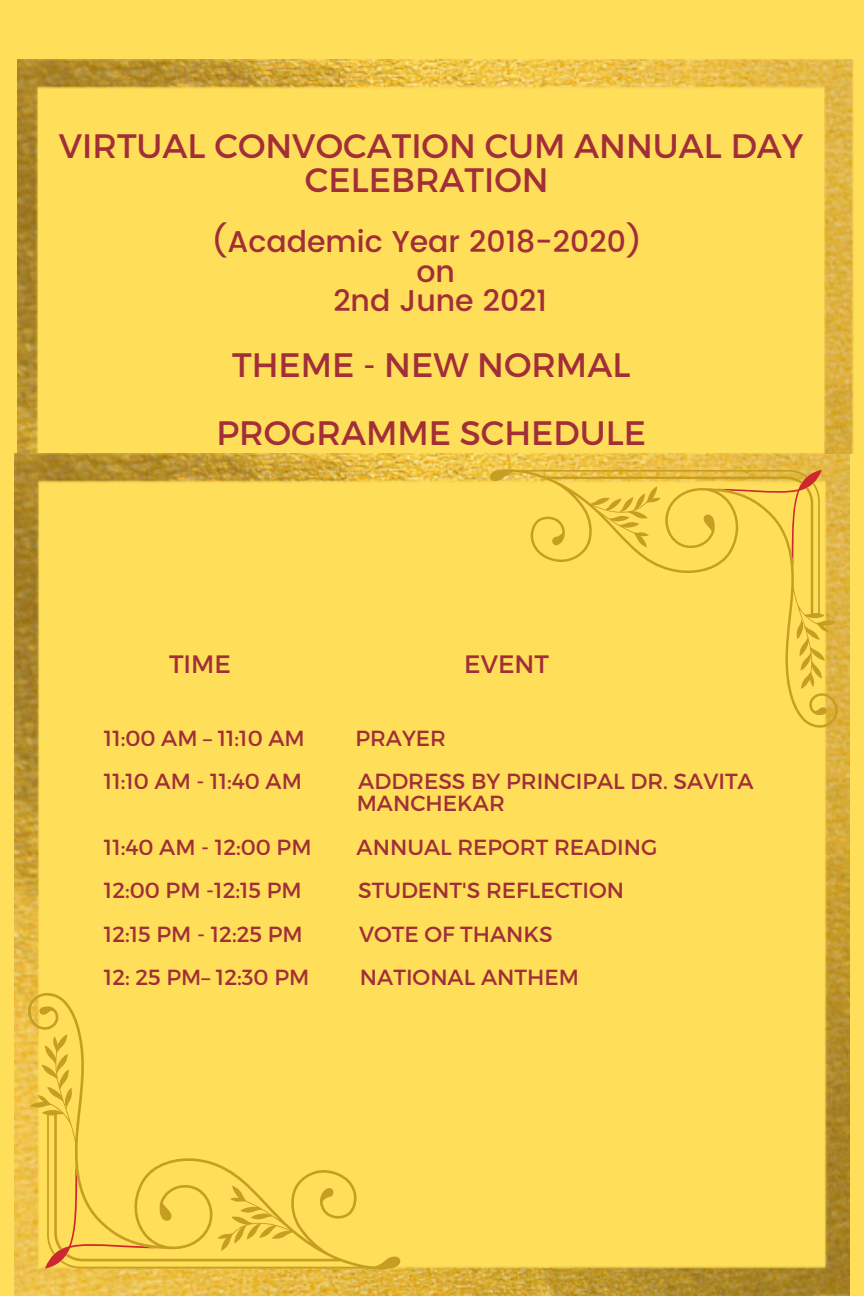
<style>
.page{position:relative;width:864px;height:1296px;background:#ffde59}
.page>*{position:absolute;margin:0;border:0;box-sizing:border-box;transform-origin:0 0}
.t1{font:33.9px/33.8px "Montserrat";color:#a12e38;text-align:center}
.t2{font:500 30px "Poppins";color:#a12e38}
.t3{font:25.15px "Montserrat";color:#a12e38}
.t4{font:21.85px/21.8px "Montserrat";color:#a12e38}
</style>
<div class="page">
<img style="left:14px;top:453px;width:836px;height:843px">
<svg style="left:490px;top:469px;width:348px;height:259px"></svg>
<svg style="left:28px;top:993px;width:372px;height:276px"></svg>
<img style="left:18px;top:59px;width:835px;height:394px">
<p class="t1" style="left:59px;top:127px;width:746px">VIRTUAL CONVOCATION CUM ANNUAL DAY<br>CELEBRATION</p>
<p class="t2" style="left:211px;top:224px;width:432px">(Academic Year 2018-2020)</p>
<p class="t2" style="left:416px;top:254px;width:40px">on</p>
<p class="t2" style="left:333px;top:283px;width:215px">2nd June 2021</p>
<p class="t1" style="left:232px;top:347px;width:400px">THEME - NEW NORMAL</p>
<p class="t1" style="left:216px;top:414px;width:431px">PROGRAMME SCHEDULE</p>
<p class="t3" style="left:169px;top:648px;width:63px">TIME</p>
<p class="t3" style="left:464px;top:648px;width:86px">EVENT</p>
<p class="t4" style="left:104px;top:726px;width:202px">11:00 AM – 11:10 AM</p>
<p class="t4" style="left:355px;top:726px;width:92px">PRAYER</p>
<p class="t4" style="left:104px;top:770px;width:200px">11:10 AM - 11:40 AM</p>
<p class="t4" style="left:357px;top:770px;width:399px">ADDRESS BY PRINCIPAL DR. SAVITA<br>MANCHEKAR</p>
<p class="t4" style="left:104px;top:835px;width:209px">11:40 AM - 12:00 PM</p>
<p class="t4" style="left:357px;top:835px;width:302px">ANNUAL REPORT READING</p>
<p class="t4" style="left:104px;top:878px;width:199px">12:00 PM -12:15 PM</p>
<p class="t4" style="left:358px;top:878px;width:268px">STUDENT'S REFLECTION</p>
<p class="t4" style="left:104px;top:922px;width:200px">12:15 PM - 12:25 PM</p>
<p class="t4" style="left:359px;top:922px;width:195px">VOTE OF THANKS</p>
<p class="t4" style="left:104px;top:965px;width:207px">12: 25 PM– 12:30 PM</p>
<p class="t4" style="left:360px;top:965px;width:220px">NATIONAL ANTHEM</p>
</div>
